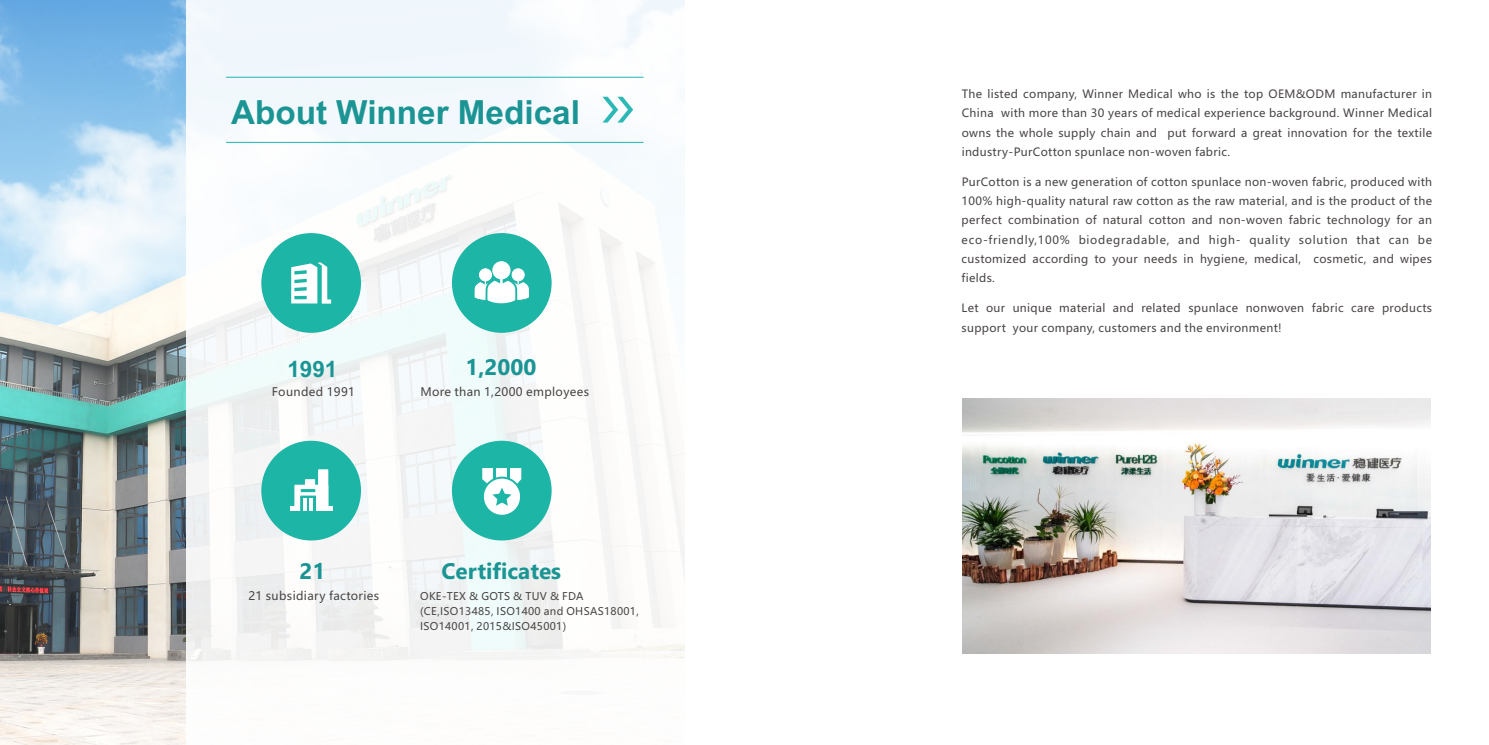
<style>
.page{position:relative;width:1489px;height:745px;background:#fff}
.page>*{position:absolute;margin:0;border:0;box-sizing:border-box;transform-origin:0 0}
.t1{font:700 33.25px "Arial";color:#1b9494}
.t2{font:700 22.5px "Gadugi";color:#1b9494}
.t3{font:700 22.5px "Arial";color:#1b9494}
.t4{font:11.62px "Microsoft Ya Hei";letter-spacing:.03em;color:#484443}
.t5{font:11.25px/19.2px "Microsoft Ya Hei";letter-spacing:.03em;color:#484443;text-align:justify}
.t6{font:10.5px/15.2px "Microsoft Ya Hei";letter-spacing:.03em;color:#484443}
</style>
<div class="page">
<img style="left:962px;top:398px;width:467px;height:255px">
<img style="left:0;top:0;width:186px;height:744px">
<hr style="left:226px;top:77px;width:417px;height:1px;background:#1db6b9">
<svg style="left:602px;top:97px;width:31px;height:25px"></svg>
<div style="left:261px;top:233px;width:100px;height:99px;background:#1db5a6;border-radius:50%"></div>
<svg style="left:291px;top:262px;width:40px;height:41px"></svg>
<div style="left:452px;top:233px;width:99px;height:99px;background:#1db5a6;border-radius:50%"></div>
<div style="left:512px;top:268px;width:12px;height:13px;background:#fff;border:1px solid #fff;border-radius:50%"></div>
<div style="left:479px;top:268px;width:13px;height:13px;background:#fff;border:1px solid #fff;border-radius:50%"></div>
<div style="left:492px;top:261px;width:18px;height:18px;background:#fff;border:1px solid #fff;border-radius:50%"></div>
<svg style="left:474px;top:277px;width:55px;height:27px"></svg>
<div style="left:261px;top:440px;width:100px;height:100px;background:#1db5a6;border-radius:50%"></div>
<div style="left:318px;top:469px;width:10px;height:41px;background:#fff"></div>
<div style="left:294px;top:484px;width:34px;height:26px;background:#fff"></div>
<hr style="left:290px;top:506px;width:42px;height:4px;background:#fff">
<div style="left:305px;top:479px;width:10px;height:8px;background:#fff"></div>
<svg style="left:301px;top:488px;width:14px;height:4px"></svg>
<div style="left:300px;top:495px;width:16px;height:16px;background:#1db5a6"></div>
<svg style="left:303px;top:498px;width:10px;height:12px"></svg>
<div style="left:452px;top:440px;width:99px;height:100px;background:#1db5a6;border-radius:50%"></div>
<svg style="left:481px;top:476px;width:41px;height:41px"></svg>
<svg style="left:482px;top:468px;width:39px;height:37px"></svg>
<hr style="left:226px;top:142px;width:417px;height:1px;background:#1db6b9">
<h1 class="t1" style="left:231px;top:99px;width:350px">About Winner Medical</h1>
<h2 class="t3" style="left:287px;top:361px;width:52px">1991</h2>
<p class="t4" style="left:272px;top:386px;width:85px">Founded 1991</p>
<h2 class="t2" style="left:465px;top:358px;width:72px">1,2000</h2>
<p class="t4" style="left:420px;top:386px;width:170px">More than 1,2000 employees</p>
<h2 class="t2" style="left:299px;top:562px;width:27px">21</h2>
<p class="t4" style="left:248px;top:590px;width:132px">21 subsidiary factories</p>
<h2 class="t2" style="left:441px;top:561px;width:121px">Certificates</h2>
<p class="t6" style="left:420px;top:589px;width:220px">OKE-TEX &amp; GOTS &amp; TUV &amp; FDA (CE,ISO13485, ISO1400 and OHSAS18001,<br>ISO14001, 2015&amp;ISO45001)</p>
<p class="t5" style="left:961px;top:85px;width:472px">The listed company, Winner Medical who is the top OEM&amp;ODM manufacturer in China with more than 30 years of medical experience background. Winner Medical owns the whole supply chain and put forward a great innovation for the textile industry-PurCotton spunlace non-woven fabric.</p>
<p class="t5" style="left:961px;top:173px;width:472px">PurCotton is a new generation of cotton spunlace non-woven fabric, produced with 100% high-quality natural raw cotton as the raw material, and is the product of the perfect combination of natural cotton and non-woven fabric technology for an eco-friendly,100% biodegradable, and high- quality solution that can be customized according to your needs in hygiene, medical, cosmetic, and wipes fields.</p>
<p class="t5" style="left:961px;top:299px;width:472px">Let our unique material and related spunlace nonwoven fabric care products support your company, customers and the environment!</p>
</div>
